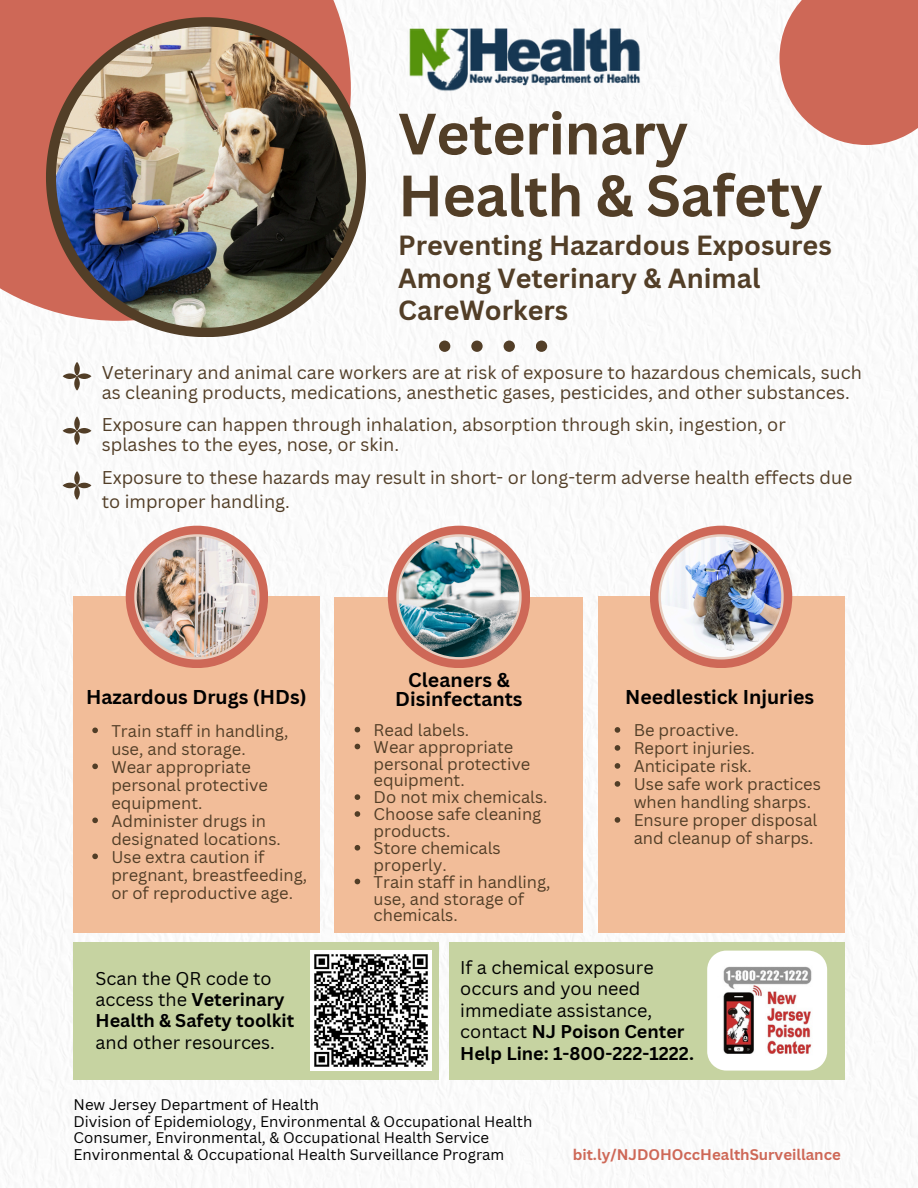
<style>
.page{position:relative;width:918px;height:1188px;background:#fff}
.page>*{position:absolute;margin:0;border:0;box-sizing:border-box;transform-origin:0 0}
.t1{font:700 57px/61.8px "Canva Sans";letter-spacing:-.01em;color:#523e27}
.t2{font:700 27px/32.7px "Canva Sans";color:#523e27}
.t3{font:700 19.5px/19.2px "Canva Sans";color:#000;text-align:center}
.t4{font:18px/20.2px "Canva Sans";color:#523e27}
.t5{font:18px/21.3px "Canva Sans";color:#000}
.t6{font:16.5px/18px "Canva Sans";color:#523e27}
.t7{font:15px "Canva Sans";color:#000}
.t8{font:700 15px "Canva Sans";color:#ce6857}
.s1{font-weight:700}
</style>
<div class="page">
<img style="left:0;top:0;width:918px;height:1188px">
<div style="left:0;top:0;width:351px;height:321px;background:#ce6857"></div>
<svg style="left:46px;top:17px;width:319px;height:320px"></svg>
<img style="left:56px;top:27px;width:301px;height:301px;border-radius:50%">
<div style="left:779px;top:0;width:139px;height:145px;background:#ce6857"></div>
<div style="left:74px;top:597px;width:246px;height:336px;background:#f2bd99"></div>
<div style="left:126px;top:526px;width:142px;height:142px;background:#ce6857;border-radius:50%"></div>
<div style="left:335px;top:597px;width:248px;height:335px;background:#f2bd99"></div>
<div style="left:388px;top:526px;width:142px;height:142px;background:#ce6857;border-radius:50%"></div>
<div style="left:598px;top:597px;width:246px;height:336px;background:#f2bd99"></div>
<div style="left:650px;top:526px;width:142px;height:142px;background:#ce6857;border-radius:50%"></div>
<div style="left:439px;top:341px;width:11px;height:11px;background:#523e27;border-radius:50%"></div>
<div style="left:471px;top:341px;width:12px;height:11px;background:#523e27;border-radius:50%"></div>
<div style="left:504px;top:341px;width:11px;height:11px;background:#523e27;border-radius:50%"></div>
<div style="left:536px;top:341px;width:11px;height:11px;background:#523e27;border-radius:50%"></div>
<svg style="left:396px;top:534px;width:125px;height:125px"></svg>
<svg style="left:134px;top:534px;width:125px;height:125px"></svg>
<svg style="left:658px;top:534px;width:125px;height:125px"></svg>
<img style="left:137px;top:537px;width:120px;height:120px;border-radius:50%">
<img style="left:661px;top:537px;width:120px;height:120px;border-radius:50%">
<img style="left:399px;top:537px;width:120px;height:120px;border-radius:50%">
<div style="left:74px;top:942px;width:365px;height:137px;background:#c6d3a1"></div>
<div style="left:449px;top:942px;width:395px;height:137px;background:#c6d3a1"></div>
<svg style="left:63px;top:362px;width:28px;height:29px"></svg>
<svg style="left:63px;top:416px;width:28px;height:29px"></svg>
<svg style="left:63px;top:471px;width:28px;height:29px"></svg>
<img style="left:707px;top:951px;width:120px;height:120px">
<img style="left:398px;top:17px;width:251px;height:79px">
<img style="left:311px;top:951px;width:120px;height:120px">
<svg style="left:92px;top:728px;width:6px;height:5px"></svg>
<svg style="left:92px;top:764px;width:6px;height:5px"></svg>
<svg style="left:92px;top:818px;width:6px;height:5px"></svg>
<svg style="left:92px;top:854px;width:6px;height:5px"></svg>
<svg style="left:355px;top:727px;width:5px;height:5px"></svg>
<svg style="left:355px;top:744px;width:5px;height:5px"></svg>
<svg style="left:355px;top:794px;width:5px;height:6px"></svg>
<svg style="left:355px;top:811px;width:5px;height:6px"></svg>
<svg style="left:355px;top:845px;width:5px;height:6px"></svg>
<svg style="left:355px;top:879px;width:5px;height:5px"></svg>
<svg style="left:615px;top:727px;width:5px;height:6px"></svg>
<svg style="left:615px;top:745px;width:5px;height:6px"></svg>
<svg style="left:615px;top:763px;width:5px;height:6px"></svg>
<svg style="left:615px;top:781px;width:5px;height:6px"></svg>
<svg style="left:615px;top:817px;width:5px;height:6px"></svg>
<p class="t1" style="left:398px;top:101px;width:426px">Veterinary<br>Health &amp; Safety</p>
<p class="t2" style="left:398px;top:228px;width:435px">Preventing Hazardous Exposures<br>Among Veterinary &amp; Animal<br>CareWorkers</p>
<h2 class="t4" style="left:102px;top:362px;width:761px">Veterinary and animal care workers are at risk of exposure to hazardous chemicals, such as cleaning products, medications, anesthetic gases, pesticides, and other substances.</h2>
<p class="t4" style="left:102px;top:414px;width:686px">Exposure can happen through inhalation, absorption through skin, ingestion, or splashes to the eyes, nose, or skin.</p>
<p class="t4" style="left:102px;top:464px;width:752px;line-height:24.8px">Exposure to these hazards may result in short- or long-term adverse health effects due to improper handling.</p>
<p class="t3" style="left:86px;top:687px;width:222px">Hazardous Drugs (HDs)</p>
<p class="t6" style="left:111px;top:721px;width:179px">Train staff in handling, use, and storage.</p>
<p class="t6" style="left:111px;top:757px;width:158px">Wear appropriate personal protective equipment.</p>
<p class="t6" style="left:111px;top:811px;width:171px">Administer drugs in designated locations.</p>
<h3 class="t6" style="left:111px;top:847px;width:197px">Use extra caution if pregnant, breastfeeding, or of reproductive age.</h3>
<p class="t3" style="left:395px;top:670px;width:129px">Cleaners &amp;<br>Disinfectants</p>
<p class="t6" style="left:374px;top:720px;width:97px">Read labels.</p>
<p class="t6" style="left:374px;top:738px;width:158px;line-height:16.8px">Wear appropriate personal protective equipment.</p>
<p class="t6" style="left:374px;top:788px;width:175px">Do not mix chemicals.</p>
<p class="t6" style="left:374px;top:805px;width:169px;line-height:16.8px">Choose safe cleaning products.</p>
<p class="t6" style="left:374px;top:839px;width:129px;line-height:16.8px">Store chemicals properly.</p>
<p class="t6" style="left:374px;top:873px;width:179px;line-height:16.8px">Train staff in handling, use, and storage of chemicals.</p>
<p class="t3" style="left:625px;top:687px;width:191px">Needlestick Injuries</p>
<h3 class="t6" style="left:634px;top:721px;width:107px">Be proactive.</h3>
<p class="t6" style="left:634px;top:739px;width:123px">Report injuries.</p>
<p class="t6" style="left:634px;top:757px;width:120px">Anticipate risk.</p>
<p class="t6" style="left:634px;top:775px;width:189px">Use safe work practices when handling sharps.</p>
<p class="t6" style="left:634px;top:811px;width:185px">Ensure proper disposal and cleanup of sharps.</p>
<p class="t5" style="left:96px;top:967px;width:200px">Scan the QR code to access the <span class="s1">Veterinary<br>Health &amp; Safety toolkit </span>and other resources.</p>
<h4 class="t5" style="left:460px;top:956px;width:235px">If a chemical exposure occurs and you need immediate assistance, contact <span class="s1">NJ Poison Center<br>Help Line: 1-800-222-1222.</span></h4>
<h3 class="t7" style="left:74px;top:1094px;width:247px">New Jersey Department of Health</h3>
<p class="t7" style="left:74px;top:1111px;width:460px">Division of Epidemiology, Environmental &amp; Occupational Health</p>
<p class="t7" style="left:74px;top:1127px;width:417px">Consumer, Environmental, &amp; Occupational Health Service</p>
<p class="t7" style="left:74px;top:1144px;width:432px">Environmental &amp; Occupational Health Surveillance Program</p>
<p class="t8" style="left:573px;top:1144px;width:270px">bit.ly/NJDOHOccHealthSurveillance</p>
</div>
